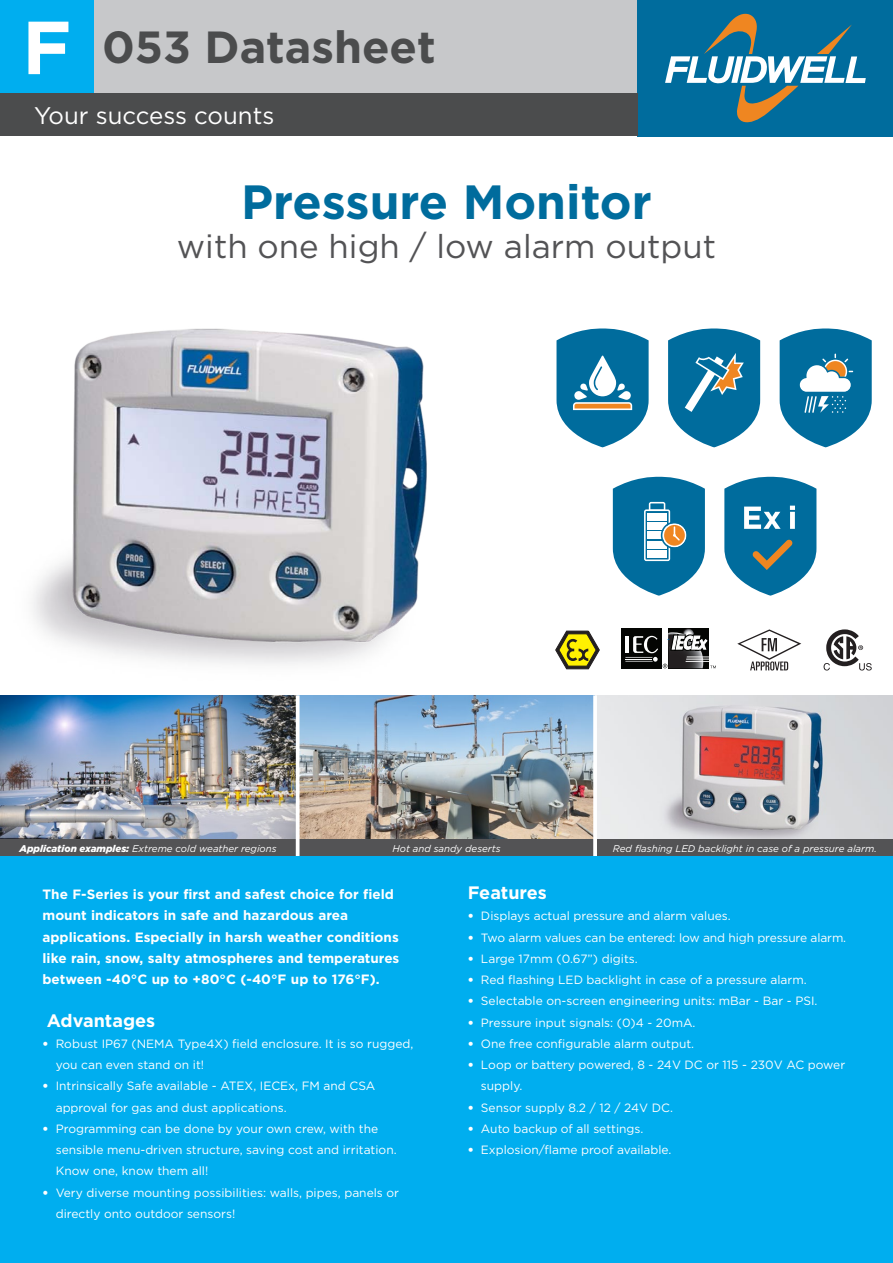
<style>
.page{position:relative;width:893px;height:1263px;background:#fff}
.page>*{position:absolute;margin:0;border:0;box-sizing:border-box;transform-origin:0 0}
.t1{font:700 75px "Gotham Pro";color:#fff}
.t2{font:700 48px "Gotham Pro";color:#006c9d}
.t3{font:700 45px "Gotham Pro";color:#4b4c4d}
.t4{font:33px "Gotham Pro";color:#535355}
.t5{font:24px "Gotham Pro";color:#fff}
.t6{font:700 18px "Gotham Pro";color:#fff}
.t7{font:700 13.5px/21.3px "Gotham Pro";color:#fff}
.t8{font:12px/21.3px "Gotham Pro";color:#fff}
.t9{font:italic 9.75px "Gotham Pro";color:#fff}
.s1{font-weight:900}
</style>
<div class="page">
<img style="left:0;top:695px;width:893px;height:144px">
<div style="left:299px;top:839px;width:295px;height:17px;background:#535355"></div>
<div style="left:0;top:839px;width:296px;height:17px;background:#535355"></div>
<svg style="left:296px;top:697px;width:4px;height:159px"></svg>
<div style="left:597px;top:839px;width:296px;height:17px;background:#535355"></div>
<div style="left:94px;top:0;width:544px;height:94px;background:#c7c8ca"></div>
<div style="left:0;top:0;width:94px;height:94px;background:#00aeef"></div>
<div style="left:638px;top:0;width:255px;height:136px;background:#006c9d"></div>
<svg style="left:665px;top:14px;width:201px;height:108px"></svg>
<div style="left:0;top:94px;width:638px;height:42px;background:#4b4c4d"></div>
<img style="left:0;top:328px;width:492px;height:369px">
<svg style="left:556px;top:328px;width:93px;height:119px"></svg>
<svg style="left:668px;top:328px;width:92px;height:119px"></svg>
<svg style="left:780px;top:328px;width:92px;height:119px"></svg>
<svg style="left:613px;top:477px;width:92px;height:119px"></svg>
<svg style="left:724px;top:477px;width:92px;height:119px"></svg>
<div style="left:621px;top:628px;width:40px;height:40px;background:#040503"></div>
<svg style="left:625px;top:628px;width:91px;height:40px"></svg>
<svg style="left:824px;top:629px;width:48px;height:41px"></svg>
<svg style="left:737px;top:629px;width:64px;height:41px"></svg>
<svg style="left:556px;top:631px;width:43px;height:38px"></svg>
<svg style="left:593px;top:695px;width:4px;height:161px"></svg>
<div style="left:0;top:856px;width:893px;height:407px;background:#00aeef"></div>
<h1 class="t1" style="left:22px;top:4px;width:51px">F</h1>
<h3 class="t3" style="left:102px;top:21px;width:335px">053 Datasheet</h3>
<h3 class="t5" style="left:34px;top:102px;width:242px">Your success counts</h3>
<h2 class="t2" style="left:241px;top:174px;width:412px">Pressure Monitor</h2>
<h3 class="t4" style="left:177px;top:228px;width:541px">with one high / low alarm output</h3>
<p class="t9" style="left:19px;top:843px;width:259px"><span class="s1">Application examples:</span> Extreme cold weather regions</p>
<p class="t9" style="left:392px;top:843px;width:110px">Hot and sandy deserts</p>
<p class="t9" style="left:613px;top:843px;width:265px">Red flashing LED backlight in case of a pressure alarm.</p>
<p class="t7" style="left:43px;top:883px;width:358px">The F-Series is your first and safest choice for field mount indicators in safe and hazardous area applications. Especially in harsh weather conditions like rain, snow, salty atmospheres and temperatures between -40°C up to +80°C (-40°F up to 176°F).</p>
<h3 class="t6" style="left:47px;top:1010px;width:110px">Advantages</h3>
<p class="t8" style="left:56px;top:1033px;width:359px;text-indent:-13px"><span class="s1">•</span> Robust IP67 (NEMA Type4X) field enclosure. It is so rugged, you can even stand on it!</p>
<p class="t8" style="left:56px;top:1075px;width:321px;text-indent:-13px"><span class="s1">•</span> Intrinsically Safe available - ATEX, IECEx, FM and CSA approval for gas and dust applications.</p>
<p class="t8" style="left:56px;top:1118px;width:342px;text-indent:-13px"><span class="s1">•</span> Programming can be done by your own crew, with the sensible menu-driven structure, saving cost and irritation.<br>Know one, know them all!</p>
<p class="t8" style="left:56px;top:1182px;width:345px;text-indent:-13px"><span class="s1">•</span> Very diverse mounting possibilities: walls, pipes, panels or directly onto outdoor sensors!</p>
<h3 class="t6" style="left:468px;top:882px;width:81px">Features</h3>
<p class="t8" style="left:468px;top:905px;width:265px"><span class="s1">•</span> Displays actual pressure and alarm values.</p>
<p class="t8" style="left:468px;top:926px;width:380px"><span class="s1">•</span> Two alarm values can be entered: low and high pressure alarm.</p>
<p class="t8" style="left:468px;top:948px;width:172px"><span class="s1">•</span> Large 17mm (0.67”) digits.</p>
<p class="t8" style="left:468px;top:969px;width:340px"><span class="s1">•</span> Red flashing LED backlight in case of a pressure alarm.</p>
<p class="t8" style="left:468px;top:990px;width:351px"><span class="s1">•</span> Selectable on-screen engineering units: mBar - Bar - PSI.</p>
<p class="t8" style="left:468px;top:1012px;width:229px"><span class="s1">•</span> Pressure input signals: (0)4 - 20mA.</p>
<p class="t8" style="left:468px;top:1033px;width:228px"><span class="s1">•</span> One free configurable alarm output.</p>
<p class="t8" style="left:481px;top:1054px;width:366px;text-indent:-13px"><span class="s1">•</span> Loop or battery powered, 8 - 24V DC or 115 - 230V AC power supply.</p>
<p class="t8" style="left:468px;top:1097px;width:207px"><span class="s1">•</span> Sensor supply 8.2 / 12 / 24V DC.</p>
<p class="t8" style="left:468px;top:1118px;width:177px"><span class="s1">•</span> Auto backup of all settings.</p>
<p class="t8" style="left:468px;top:1139px;width:205px"><span class="s1">•</span> Explosion/flame proof available.</p>
</div>
